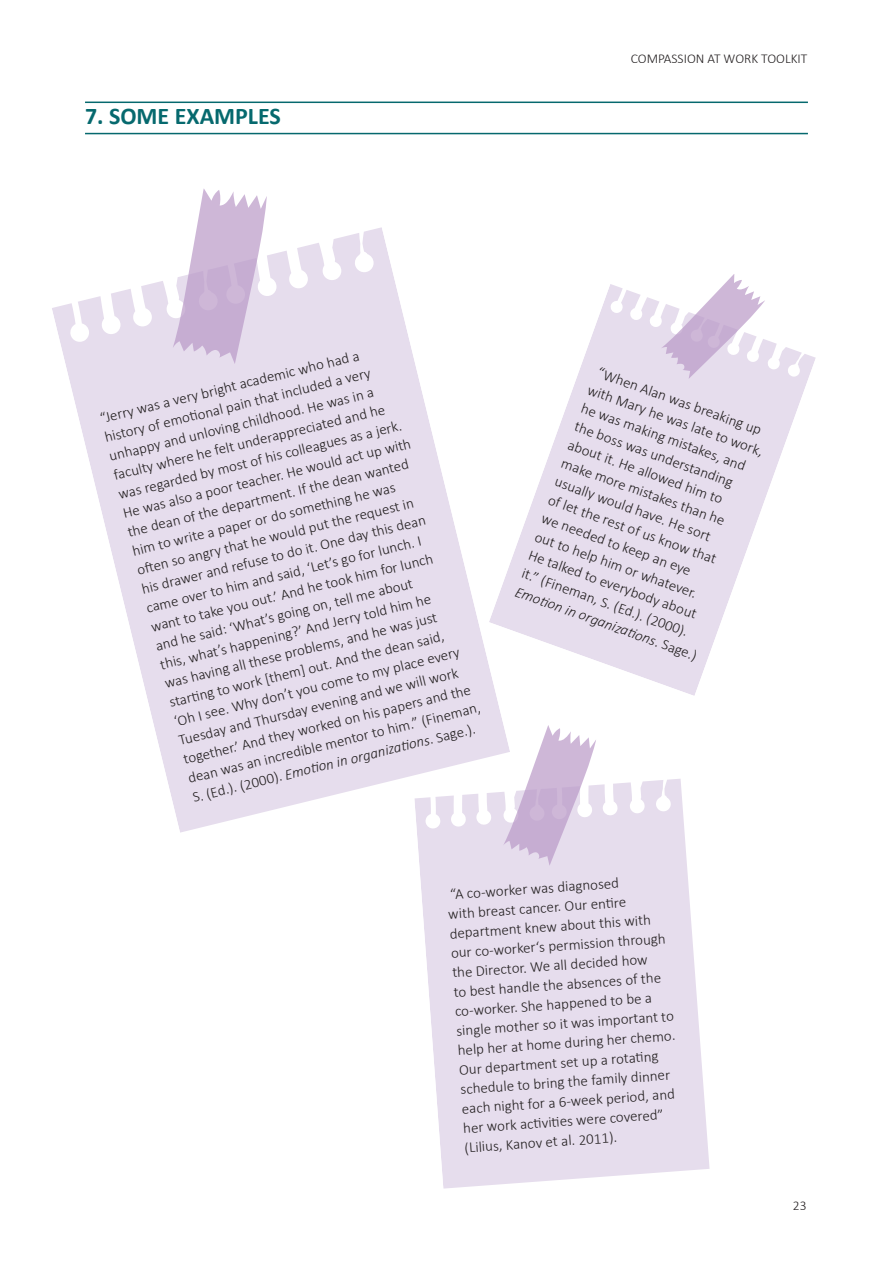
<style>
.page{position:relative;width:893px;height:1263px;background:#fff}
.page>*{position:absolute;margin:0;border:0;box-sizing:border-box;transform-origin:0 0}
.Section_Heading{font:700 24px "Calibri";color:#06696e}
.t1{font:300 15px/19.5px "Calibri";color:#231f20}
.t2{font:300 13.5px "Calibri";color:#231f20}
.s1{font-style:italic}
</style>
<div class="page">
<svg style="left:52px;top:227px;width:451px;height:606px;fill:#e6dded"></svg>
<svg style="left:173px;top:188px;width:94px;height:176px"></svg>
<svg style="left:414px;top:778px;width:296px;height:410px;fill:#e6dded"></svg>
<svg style="left:503px;top:725px;width:93px;height:141px"></svg>
<svg style="left:489px;top:284px;width:327px;height:412px;fill:#e6dded"></svg>
<svg style="left:661px;top:274px;width:104px;height:105px"></svg>
<hr style="left:85px;top:102px;width:723px;height:1px;background:#06696e">
<hr style="left:85px;top:133px;width:723px;height:1px;background:#06696e">
<p class="Section_Heading" style="left:85px;top:101px;width:197px">7. SOME EXAMPLES</p>
<p class="t2" style="left:631px;top:50px;width:178px">COMPASSION AT WORK TOOLKIT</p>
<p class="t1" style="left:96px;top:410px;width:302px;rotate:-14deg">“Jerry was a very bright academic who had a history of emoti onal pain that included a very unhappy and unloving childhood. He was in a faculty where he felt underappreciated and he was regarded by most of his colleagues as a jerk.<br>He was also a poor teacher. He would act up with the dean of the department. If the dean wanted him to write a paper or do something he was<br>oft en so angry that he would put the request in his drawer and refuse to do it. One day this dean came over to him and said, ‘Let’s go for lunch. I want to take you out.’ And he took him for lunch and he said: ‘What’s going on, tell me about<br>this, what’s happening?’ And Jerry told him he was having all these problems, and he was just starti ng to work [them] out. And the dean said, ‘Oh I see. Why don’t you come to my place every Tuesday and Thursday evening and we will work together.’ And they worked on his papers and the dean was an incredible mentor to him.” (Fineman, S. (Ed.). (2000). <span class="s1">Emoti on in organizati ons</span>. Sage.).</p>
<p class="t1" style="left:598px;top:361px;width:194px;rotate:20deg">“When Alan was breaking up with Mary he was late to work, he was making mistakes, and the boss was understanding about it. He allowed him to make more mistakes than he usually would have. He sort<br>of let the rest of us know that we needed to keep an eye<br>out to help him or whatever.<br>He talked to everybody about it.” (Fineman, S. (Ed.). (2000).<br><span class="s1">Emoti on in organizati ons</span>. Sage.)</p>
<p class="t1" style="left:446px;top:885px;width:220px;rotate:-4deg">“A co-worker was diagnosed<br>with breast cancer. Our enti re department knew about this with our co-worker‘s permission through the Director. We all decided how<br>to best handle the absences of the co-worker. She happened to be a single mother so it was important to help her at home during her chemo.<br>Our department set up a rotati ng schedule to bring the family dinner each night for a 6-week period, and her work acti viti es were covered” (Lilius, Kanov et al. 2011).</p>
<p class="t2" style="left:793px;top:1197px;width:15px">23</p>
</div>
